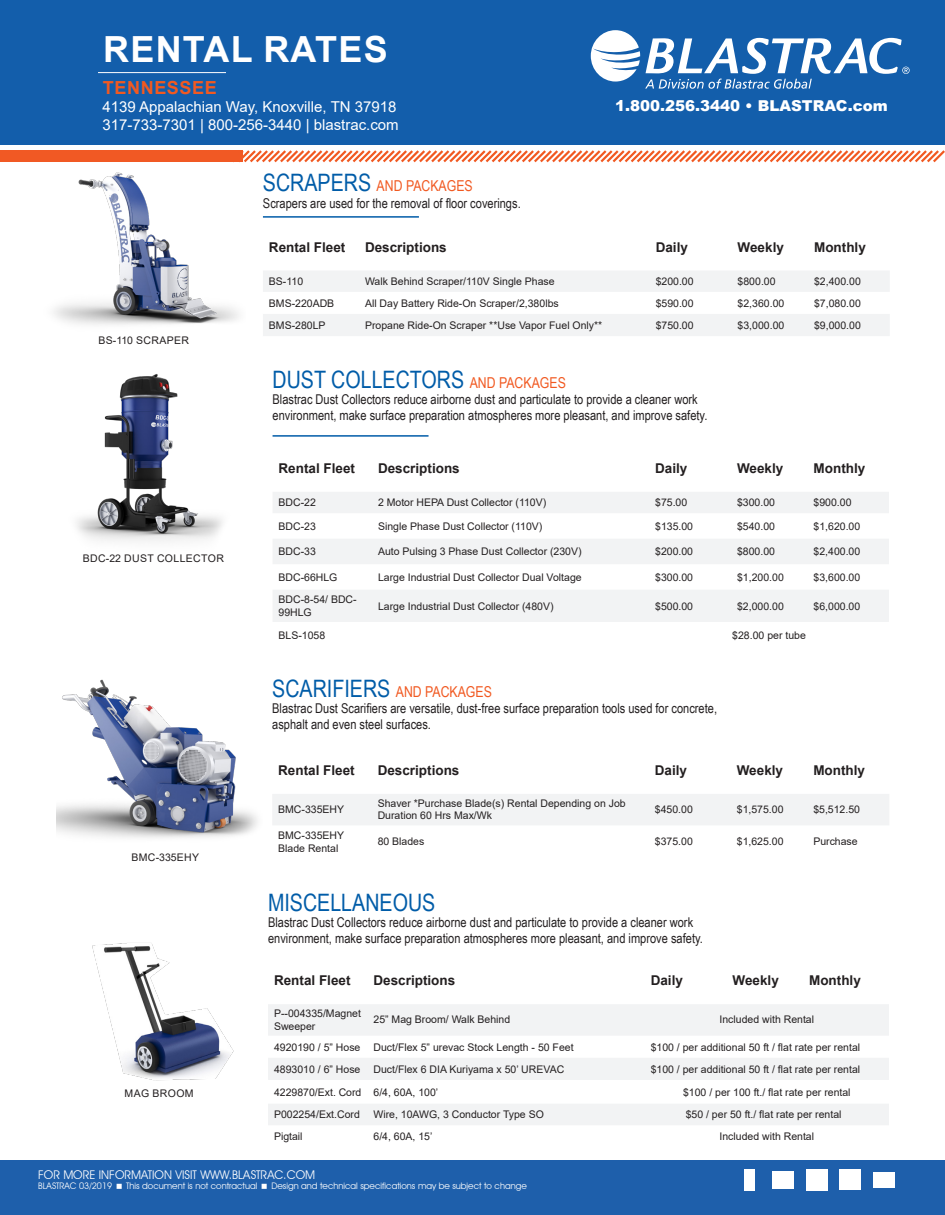
<style>
.page{position:relative;width:945px;height:1215px;background:#fff}
.page>*{position:absolute;margin:0;border:0;box-sizing:border-box;transform-origin:0 0}
.t1{font:700 36px "Arial";letter-spacing:.035em;color:#fff}
.t2{font:24px "Arial Narrow";color:#005ca8}
.t3{font:700 18px "Arial";letter-spacing:.035em;color:#f15921}
.t4{font:15px/18px "Arial";color:#fff}
.t5{font:15px "Arial Narrow";color:#f15921}
.t6{font:900 15px "Arial";color:#fff}
.t7{font:13.5px "Arial Narrow";color:#231f20}
.t8{font:700 13.5px "Arial";color:#231f20}
.t9{font:12px "Avant Garde IT Cby BT";color:#fff}
.t10{font:10.5px/12.6px "Arial";color:#231f20}
.t11{font:10.5px "Arial";letter-spacing:.035em;color:#231f20}
.t12{font:9px "Avant Garde IT Cby BT";color:#fff}
.s1{font-size:24px;color:#005ca8}
.s2{font-size:15px;color:#f15921}
</style>
<div class="page">
<div style="left:0;top:0;width:945px;height:145px;background:#135eab"></div>
<svg style="left:243px;top:150px;width:702px;height:13px"></svg>
<div style="left:0;top:150px;width:243px;height:12px;background:#f15924"></div>
<svg style="left:591px;top:30px;width:319px;height:59px"></svg>
<div style="left:0;top:1160px;width:945px;height:55px;background:#1e5fab"></div>
<img style="left:840px;top:1170px;width:21px;height:19px">
<img style="left:873px;top:1172px;width:22px;height:15px">
<img style="left:806px;top:1169px;width:21px;height:21px">
<img style="left:772px;top:1171px;width:21px;height:17px">
<img style="left:744px;top:1169px;width:10px;height:21px">
<hr style="left:98px;top:72px;width:128px;height:1px;background:#fff">
<img style="left:76px;top:374px;width:147px;height:168px">
<hr style="left:273px;top:435px;width:156px;height:2px;background:#005ca8">
<svg style="left:273px;top:492px;width:616px;height:130px;fill:#f2f3f4"></svg>
<img style="left:54px;top:161px;width:191px;height:164px">
<hr style="left:263px;top:216px;width:156px;height:2px;background:#005ca8">
<svg style="left:263px;top:271px;width:627px;height:65px"></svg>
<img style="left:56px;top:679px;width:202px;height:159px">
<div style="left:273px;top:794px;width:616px;height:31px;background:#f2f3f4"></div>
<img style="left:92px;top:943px;width:142px;height:138px">
<svg style="left:268px;top:1004px;width:621px;height:121px;fill:#f2f3f4"></svg>
<h1 class="t1" style="left:103px;top:24px;width:286px">RENTAL RATES</h1>
<h3 class="t3" style="left:103px;top:75px;width:116px">TENNESSEE</h3>
<h3 class="t4" style="left:103px;top:98px;width:298px">4139 Appalachian Way, Knoxville, TN 37918<br>317-733-7301 | 800-256-3440 | blastrac.com</h3>
<h3 class="t6" style="left:615px;top:95px;width:274px">1.800.256.3440 • BLASTRAC.com</h3>
<p class="t11" style="left:98px;top:333px;width:92px">BS-110 SCRAPER</p>
<p class="t11" style="left:83px;top:551px;width:143px">BDC-22 DUST COLLECTOR</p>
<p class="t11" style="left:131px;top:850px;width:69px">BMC-335EHY</p>
<p class="t11" style="left:125px;top:1086px;width:71px">MAG BROOM</p>
<p class="t5" style="left:263px;top:175px;width:211px"><span class="s1">SCRAPERS</span> AND PACKAGES</p>
<p class="t7" style="left:263px;top:193px;width:259px">Scrapers are used for the removal of floor coverings.</p>
<p class="t8" style="left:269px;top:237px;width:78px">Rental Fleet</p>
<p class="t8" style="left:365px;top:237px;width:83px">Descriptions</p>
<p class="t8" style="left:656px;top:237px;width:34px">Daily</p>
<p class="t8" style="left:738px;top:237px;width:48px">Weekly</p>
<p class="t8" style="left:814px;top:237px;width:53px">Monthly</p>
<p class="t10" style="left:269px;top:275px;width:36px">BS-110</p>
<p class="t10" style="left:365px;top:275px;width:191px">Walk Behind Scraper/110V Single Phase</p>
<p class="t10" style="left:656px;top:275px;width:39px">$200.00</p>
<p class="t10" style="left:738px;top:275px;width:39px">$800.00</p>
<p class="t10" style="left:814px;top:275px;width:48px">$2,400.00</p>
<p class="t10" style="left:269px;top:297px;width:67px">BMS-220ADB</p>
<p class="t10" style="left:365px;top:297px;width:195px">All Day Battery Ride-On Scraper/2,380lbs</p>
<p class="t10" style="left:656px;top:297px;width:39px">$590.00</p>
<p class="t10" style="left:738px;top:297px;width:48px">$2,360.00</p>
<p class="t10" style="left:814px;top:297px;width:48px">$7,080.00</p>
<p class="t10" style="left:269px;top:319px;width:58px">BMS-280LP</p>
<p class="t10" style="left:365px;top:319px;width:239px">Propane Ride-On Scraper **Use Vapor Fuel Only**</p>
<p class="t10" style="left:656px;top:319px;width:39px">$750.00</p>
<p class="t10" style="left:738px;top:319px;width:48px">$3,000.00</p>
<p class="t10" style="left:814px;top:319px;width:48px">$9,000.00</p>
<p class="t2" style="left:273px;top:362px;width:295px">DUST COLLECTORS <span class="s2">AND PACKAGES</span></p>
<p class="t7" style="left:273px;top:390px;width:427px">Blastrac Dust Collectors reduce airborne dust and particulate to provide a cleaner work</p>
<p class="t7" style="left:273px;top:406px;width:436px">environment, make surface preparation atmospheres more pleasant, and improve safety.</p>
<p class="t8" style="left:279px;top:459px;width:78px">Rental Fleet</p>
<p class="t8" style="left:378px;top:459px;width:83px">Descriptions</p>
<p class="t8" style="left:655px;top:459px;width:34px">Daily</p>
<p class="t8" style="left:737px;top:459px;width:48px">Weekly</p>
<p class="t8" style="left:814px;top:459px;width:53px">Monthly</p>
<p class="t10" style="left:279px;top:496px;width:39px">BDC-22</p>
<p class="t10" style="left:378px;top:496px;width:170px">2 Motor HEPA Dust Collector (110V)</p>
<p class="t10" style="left:655px;top:496px;width:34px">$75.00</p>
<p class="t10" style="left:737px;top:496px;width:39px">$300.00</p>
<p class="t10" style="left:814px;top:496px;width:39px">$900.00</p>
<p class="t10" style="left:279px;top:520px;width:39px">BDC-23</p>
<p class="t10" style="left:378px;top:520px;width:166px">Single Phase Dust Collector (110V)</p>
<p class="t10" style="left:655px;top:520px;width:39px">$135.00</p>
<p class="t10" style="left:737px;top:520px;width:39px">$540.00</p>
<p class="t10" style="left:814px;top:520px;width:48px">$1,620.00</p>
<p class="t10" style="left:279px;top:545px;width:39px">BDC-33</p>
<p class="t10" style="left:378px;top:545px;width:205px">Auto Pulsing 3 Phase Dust Collector (230V)</p>
<p class="t10" style="left:655px;top:545px;width:39px">$200.00</p>
<p class="t10" style="left:737px;top:545px;width:39px">$800.00</p>
<p class="t10" style="left:814px;top:545px;width:48px">$2,400.00</p>
<p class="t10" style="left:279px;top:571px;width:60px">BDC-66HLG</p>
<p class="t10" style="left:378px;top:571px;width:205px">Large Industrial Dust Collector Dual Voltage</p>
<p class="t10" style="left:655px;top:571px;width:39px">$300.00</p>
<p class="t10" style="left:737px;top:571px;width:48px">$1,200.00</p>
<p class="t10" style="left:814px;top:571px;width:48px">$3,600.00</p>
<p class="t10" style="left:279px;top:593px;width:80px">BDC-8-54/ BDC-<br>99HLG</p>
<p class="t10" style="left:378px;top:600px;width:177px">Large Industrial Dust Collector (480V)</p>
<p class="t10" style="left:655px;top:600px;width:39px">$500.00</p>
<p class="t10" style="left:737px;top:600px;width:48px">$2,000.00</p>
<p class="t10" style="left:814px;top:600px;width:48px">$6,000.00</p>
<p class="t10" style="left:279px;top:628px;width:48px">BLS-1058</p>
<p class="t10" style="left:732px;top:628px;width:75px">$28.00 per tube</p>
<p class="t5" style="left:272px;top:680px;width:221px"><span class="s1">SCARIFIERS</span> AND PACKAGES</p>
<p class="t7" style="left:272px;top:698px;width:446px">Blastrac Dust Scarifiers are versatile, dust-free surface preparation tools used for concrete,</p>
<p class="t7" style="left:272px;top:714px;width:160px">asphalt and even steel surfaces.</p>
<p class="t8" style="left:278px;top:761px;width:78px">Rental Fleet</p>
<p class="t8" style="left:378px;top:761px;width:83px">Descriptions</p>
<p class="t8" style="left:655px;top:761px;width:34px">Daily</p>
<p class="t8" style="left:737px;top:761px;width:48px">Weekly</p>
<p class="t8" style="left:813px;top:761px;width:53px">Monthly</p>
<p class="t10" style="left:278px;top:803px;width:67px">BMC-335EHY</p>
<p class="t10" style="left:378px;top:797px;width:250px">Shaver *Purchase Blade(s) Rental Depending on Job<br>Duration 60 Hrs Max/Wk</p>
<p class="t10" style="left:655px;top:803px;width:39px">$450.00</p>
<p class="t10" style="left:737px;top:803px;width:48px">$1,575.00</p>
<p class="t10" style="left:813px;top:803px;width:48px">$5,512.50</p>
<p class="t10" style="left:278px;top:829px;width:67px">BMC-335EHY<br>Blade Rental</p>
<p class="t10" style="left:378px;top:835px;width:48px">80 Blades</p>
<p class="t10" style="left:655px;top:835px;width:39px">$375.00</p>
<p class="t10" style="left:737px;top:835px;width:48px">$1,625.00</p>
<p class="t10" style="left:813px;top:835px;width:46px">Purchase</p>
<p class="t2" style="left:268px;top:885px;width:169px">MISCELLANEOUS</p>
<p class="t7" style="left:268px;top:912px;width:427px">Blastrac Dust Collectors reduce airborne dust and particulate to provide a cleaner work</p>
<p class="t7" style="left:268px;top:928px;width:436px">environment, make surface preparation atmospheres more pleasant, and improve safety.</p>
<p class="t8" style="left:274px;top:971px;width:78px">Rental Fleet</p>
<p class="t8" style="left:374px;top:971px;width:83px">Descriptions</p>
<p class="t8" style="left:651px;top:971px;width:34px">Daily</p>
<p class="t8" style="left:733px;top:971px;width:48px">Weekly</p>
<p class="t8" style="left:809px;top:971px;width:53px">Monthly</p>
<p class="t10" style="left:274px;top:1007px;width:88px">P--004335/Magnet<br>Sweeper</p>
<p class="t10" style="left:374px;top:1013px;width:138px">25” Mag Broom/ Walk Behind</p>
<p class="t10" style="left:720px;top:1013px;width:96px">Included with Rental</p>
<p class="t10" style="left:274px;top:1041px;width:88px">4920190 / 5” Hose</p>
<p class="t10" style="left:374px;top:1041px;width:202px">Duct/Flex 5” urevac Stock Length - 50 Feet</p>
<p class="t10" style="left:651px;top:1041px;width:211px">$100 / per additional 50 ft / flat rate per rental</p>
<p class="t10" style="left:274px;top:1063px;width:88px">4893010 / 6” Hose</p>
<p class="t10" style="left:374px;top:1063px;width:192px">Duct/Flex 6 DIA Kuriyama x 50’ UREVAC</p>
<p class="t10" style="left:651px;top:1063px;width:211px">$100 / per additional 50 ft / flat rate per rental</p>
<p class="t10" style="left:274px;top:1086px;width:89px">4229870/Ext. Cord</p>
<p class="t10" style="left:374px;top:1086px;width:66px">6/4, 60A, 100’</p>
<p class="t10" style="left:683px;top:1086px;width:169px">$100 / per 100 ft./ flat rate per rental</p>
<p class="t10" style="left:274px;top:1108px;width:87px">P002254/Ext.Cord</p>
<p class="t10" style="left:374px;top:1108px;width:172px">Wire, 10AWG, 3 Conductor Type SO</p>
<p class="t10" style="left:686px;top:1108px;width:157px">$50 / per 50 ft./ flat rate per rental</p>
<p class="t10" style="left:274px;top:1130px;width:30px">Pigtail</p>
<p class="t10" style="left:374px;top:1130px;width:60px">6/4, 60A, 15’</p>
<p class="t10" style="left:720px;top:1130px;width:96px">Included with Rental</p>
<p class="t9" style="left:38px;top:1167px;width:278px">FOR MORE INFORMATION VISIT WWW.BLASTRAC.COM</p>
<p class="t12" style="left:38px;top:1181px;width:76px">BLASTRAC 03/2019</p>
<p class="t12" style="left:126px;top:1181px;width:133px">This document is not contractual</p>
<p class="t12" style="left:271px;top:1181px;width:257px">Design and technical specifications may be subject to change</p>
</div>
